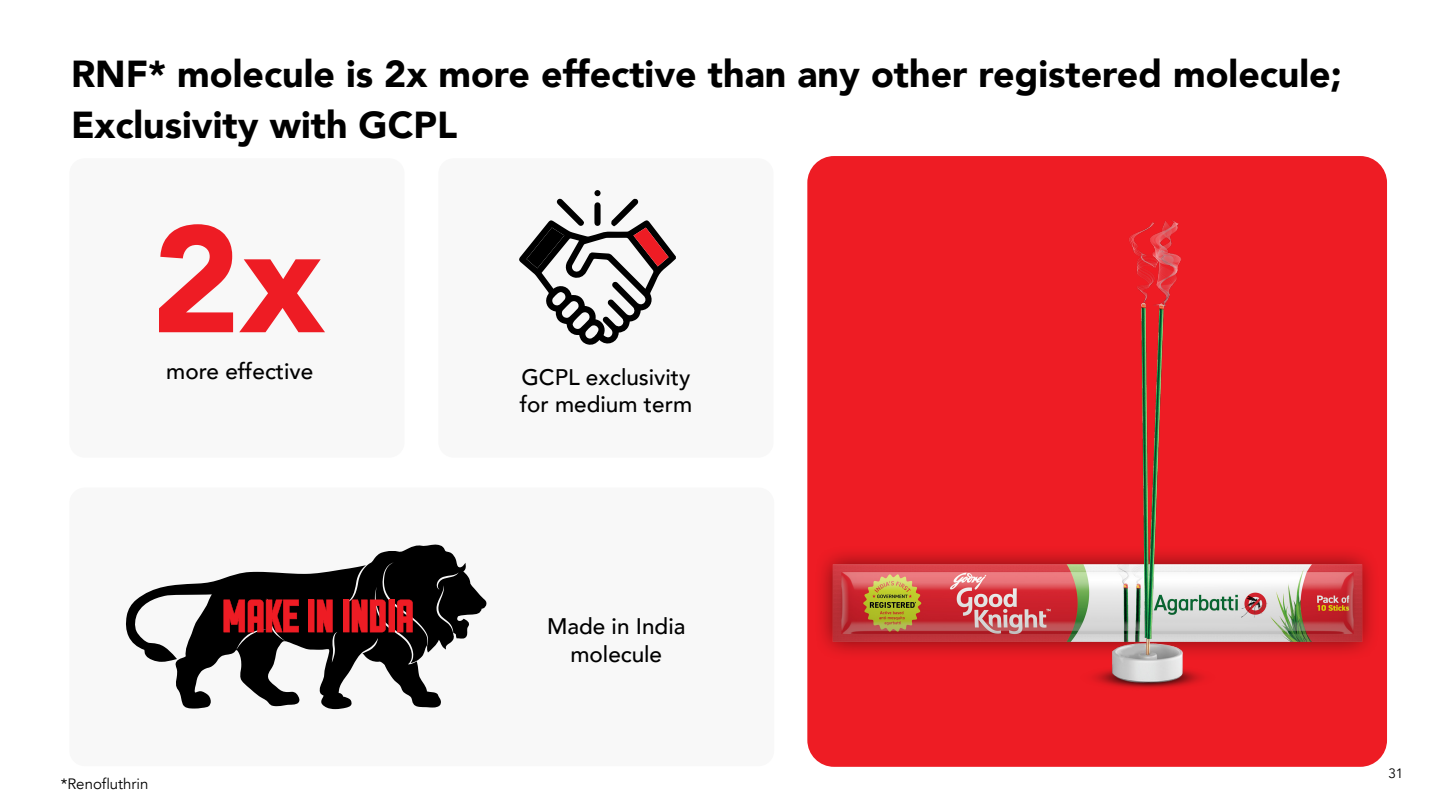
<style>
.page{position:relative;width:1440px;height:810px;background:#fff}
.page>*{position:absolute;margin:0;border:0;box-sizing:border-box;transform-origin:0 0}
.t1{font:900 150px "Avenir";color:#ee1c24}
.t2{font:900 37.5px/51px "Avenir";color:#000}
.t3{font:500 22.5px/27.7px "Avenir";color:#000}
.t4{font:15px "Avenir";color:#000}
.t5{font:13.5px "Avenir";color:#000}
</style>
<div class="page">
<div style="left:69px;top:158px;width:336px;height:300px;background:#f8f8f8;border-radius:15px"></div>
<div style="left:438px;top:158px;width:336px;height:300px;background:#f8f8f8;border-radius:15px"></div>
<div style="left:69px;top:488px;width:705px;height:278px;background:#f8f8f8;border-radius:15px"></div>
<svg style="left:126px;top:545px;width:360px;height:164px"></svg>
<svg style="left:224px;top:600px;width:75px;height:32px;background:#b0151b"></svg>
<svg style="left:308px;top:600px;width:25px;height:32px"></svg>
<svg style="left:343px;top:600px;width:70px;height:32px;background:#c11920"></svg>
<svg style="left:519px;top:190px;width:157px;height:155px"></svg>
<div style="left:807px;top:156px;width:580px;height:611px;background:#ee1c24;border-radius:27px"></div>
<img style="left:821px;top:552px;width:552px;height:102px">
<img style="left:1075px;top:221px;width:161px;height:468px">
<p class="t2" style="left:71px;top:47px;width:1272px">RNF* molecule is 2x more effective than any other registered molecule;<br>Exclusivity with GCPL</p>
<h1 class="t1" style="left:152px;top:151px;width:174px">2x</h1>
<p class="t3" style="left:166px;top:356px;width:149px">more effective</p>
<p class="t3" style="left:520px;top:362px;width:174px">GCPL exclusivity for medium term</p>
<p class="t4" style="left:61px;top:775px;width:89px">*Renofluthrin</p>
<p class="t3" style="left:547px;top:611px;width:140px;text-align:center">Made in India molecule</p>
<p class="t5" style="left:1388px;top:765px;width:17px">31</p>
</div>
